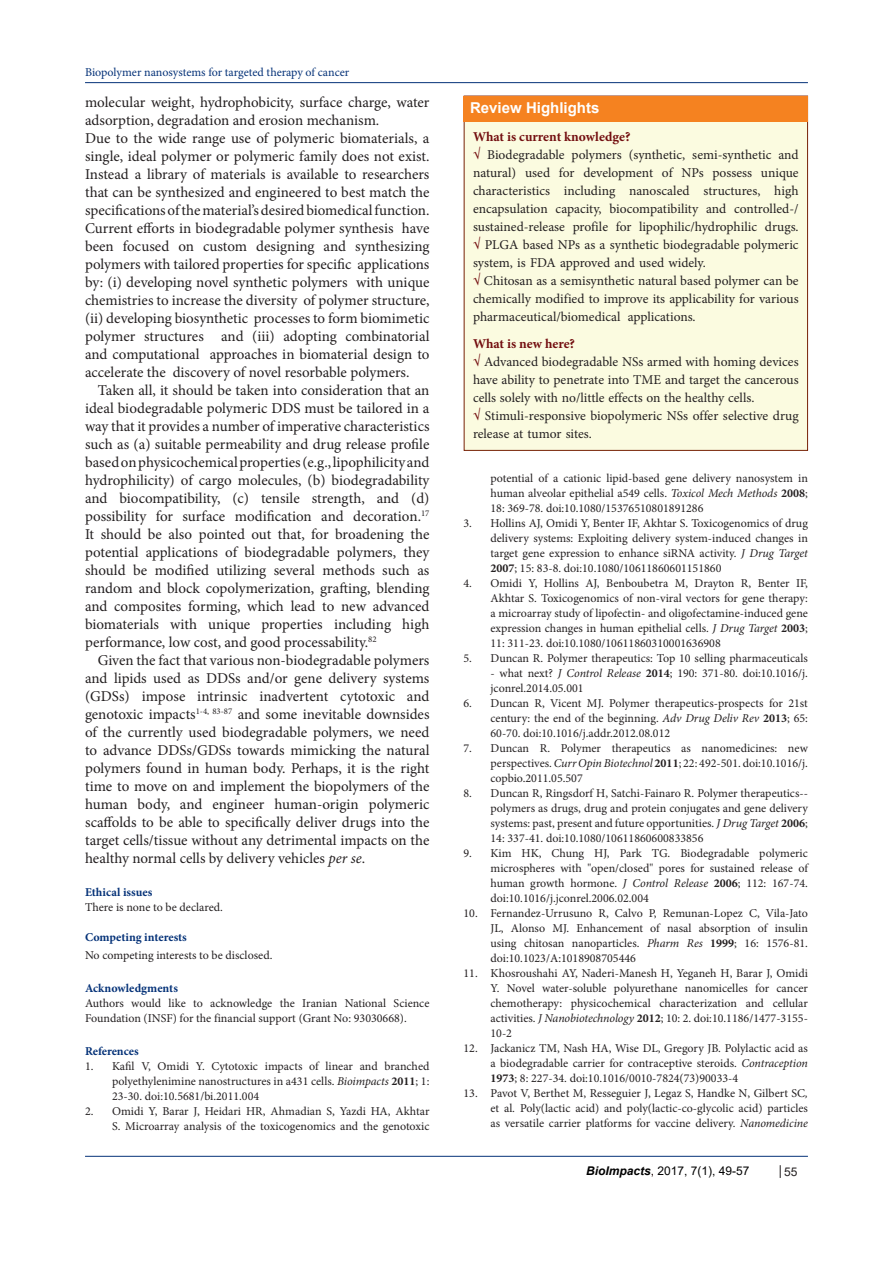
<style>
.page{position:relative;width:893px;height:1263px;background:#fff}
.page>*{position:absolute;margin:0;border:0;box-sizing:border-box;transform-origin:0 0}
.t1{font:15px/18px "Minion Pro";color:#231f20;text-align:justify}
.t2{font:700 15px "Arial";color:#fff}
.BT{font:13.5px/18px "Minion Pro";color:#231f20;text-align:justify}
.BT-2{font:700 13.5px "Minion Pro";color:#730e10}
.t3{font:12px/15px "Minion Pro";color:#231f20;text-align:justify}
.EndNote_Bibliography{font:700 12px "Minion Pro";color:#053278}
.t4{font:12px "Minion Pro";letter-spacing:-.005em;color:#053278}
.t5{font:12px "Arial";color:#000}
.t6{font:12px "Arial";color:#231f20}
.s1{font-style:italic}
.s2{font-weight:700}
.s3{font-weight:700;color:#730e10}
.s4{font-weight:700;font-style:italic}
.s5{color:#150000}
</style>
<div class="page">
<hr style="left:85px;top:82px;width:723px;height:1px;background:#053278">
<hr style="left:85px;top:1156px;width:723px;height:1px;background:#053278">
<svg style="left:780px;top:1165px;width:1px;height:13px"></svg>
<div style="left:464px;top:96px;width:343px;height:354px;background:#fbfbe0"></div>
<div style="left:464px;top:96px;width:344px;height:25px;background:#f58220"></div>
<p class="t4" style="left:85px;top:64px;width:266px">Biopolymer nanosystems for targeted therapy of cancer</p>
<p class="t1" style="left:85px;top:93px;width:346px">molecular weight, hydrophobicity, surface charge, water adsorption, degradation and erosion mechanism.</p>
<p class="t1" style="left:85px;top:129px;width:346px">Due to the wide range use of polymeric biomaterials, a single, ideal polymer or polymeric family does not exist.<br>Instead a library of materials is available to researchers that can be synthesized and engineered to best match the specifications of the material’s desired biomedical function.<br>Current efforts in biodegradable polymer synthesis have been focused on custom designing and synthesizing polymers with tailored properties for specific applications by: (i) developing novel synthetic polymers with unique chemistries to increase the diversity of polymer structure, (ii) developing biosynthetic processes to form biomimetic polymer structures and (iii) adopting combinatorial and computational approaches in biomaterial design to accelerate the discovery of novel resorbable polymers.</p>
<p class="t1" style="left:85px;top:381px;width:346px;text-indent:13px">Taken all, it should be taken into consideration that an ideal biodegradable polymeric DDS must be tailored in a way that it provides a number of imperative characteristics such as (a) suitable permeability and drug release profile based on physicochemical properties (e.g., lipophilicity and hydrophilicity) of cargo molecules, (b) biodegradability and biocompatibility, (c) tensile strength, and (d) possibility for surface modification and decoration.<sup>17<br></sup>It should be also pointed out that, for broadening the potential applications of biodegradable polymers, they should be modified utilizing several methods such as random and block copolymerization, grafting, blending and composites forming, which lead to new advanced biomaterials with unique properties including high performance, low cost, and good processability.<sup>82</sup></p>
<p class="t1" style="left:85px;top:651px;width:346px;text-indent:13px">Given the fact that various non-biodegradable polymers and lipids used as DDSs and/or gene delivery systems (GDSs) impose intrinsic inadvertent cytotoxic and genotoxic impacts<sup>1-4,</sup> <sup>83-87</sup> and some inevitable downsides of the currently used biodegradable polymers, we need to advance DDSs/GDSs towards mimicking the natural polymers found in human body. Perhaps, it is the right time to move on and implement the biopolymers of the human body, and engineer human-origin polymeric scaffolds to be able to specifically deliver drugs into the target cells/tissue without any detrimental impacts on the healthy normal cells by delivery vehicles <span class="s1">per se</span>.</p>
<p class="EndNote_Bibliography" style="left:85px;top:883px;width:69px">Ethical issues</p>
<p class="t3" style="left:85px;top:899px;width:139px">There is none to be declared.</p>
<p class="EndNote_Bibliography" style="left:85px;top:928px;width:103px">Competing interests</p>
<p class="t3" style="left:85px;top:947px;width:189px">No competing interests to be disclosed.</p>
<p class="EndNote_Bibliography" style="left:85px;top:979px;width:94px">Acknowledgments</p>
<p class="t3" style="left:85px;top:995px;width:346px">Authors would like to acknowledge the Iranian National Science<br>Foundation (INSF) for the financial support (Grant No: 93030668).</p>
<p class="EndNote_Bibliography" style="left:85px;top:1042px;width:55px">References</p>
<p class="t3" style="left:112px;top:1058px;width:319px;text-indent:-27px">1. Kafil V, Omidi Y. Cytotoxic impacts of linear and branched polyethylenimine nanostructures in a431 cells. <span class="s1">Bioimpacts</span> <span class="s2">2011</span>; 1:<br>23-30. doi:10.5681/bi.2011.004</p>
<p class="t3" style="left:85px;top:1103px;width:346px;text-align:right">2. Omidi Y, Barar J, Heidari HR, Ahmadian S, Yazdi HA, Akhtar<br>S. Microarray analysis of the toxicogenomics and the genotoxic</p>
<p class="t2" style="left:470px;top:97px;width:131px">Review Highlights</p>
<p class="BT-2" style="left:473px;top:127px;width:159px">What is current knowledge?</p>
<p class="BT" style="left:473px;top:146px;width:327px"><span class="s3">√</span> Biodegradable polymers (synthetic, semi-synthetic and natural) used for development of NPs possess unique characteristics including nanoscaled structures, high encapsulation capacity, biocompatibility and controlled-/ sustained-release profile for lipophilic/hydrophilic drugs.</p>
<p class="BT" style="left:473px;top:236px;width:327px"><span class="s3">√</span> PLGA based NPs as a synthetic biodegradable polymeric system, is FDA approved and used widely.</p>
<p class="BT" style="left:473px;top:272px;width:327px"><span class="s3">√</span> Chitosan as a semisynthetic natural based polymer can be chemically modified to improve its applicability for various pharmaceutical/biomedical applications.</p>
<p class="BT-2" style="left:473px;top:334px;width:104px">What is new here?</p>
<p class="BT" style="left:473px;top:353px;width:327px"><span class="s3">√</span> Advanced biodegradable NSs armed with homing devices have ability to penetrate into TME and target the cancerous cells solely with no/little effects on the healthy cells.</p>
<p class="BT" style="left:473px;top:407px;width:327px"><span class="s3">√</span> Stimuli-responsive biopolymeric NSs offer selective drug release at tumor sites.</p>
<p class="t3" style="left:490px;top:470px;width:319px">potential of a cationic lipid-based gene delivery nanosystem in human alveolar epithelial a549 cells. <span class="s1">Toxicol Mech Methods</span> <span class="s2">2008</span>; 18: 369-78. doi:10.1080/15376510801891286</p>
<p class="t3" style="left:490px;top:515px;width:319px;text-indent:-27px">3. Hollins AJ, Omidi Y, Benter IF, Akhtar S. Toxicogenomics of drug delivery systems: Exploiting delivery system-induced changes in target gene expression to enhance siRNA activity. <span class="s1">J Drug Target </span><span class="s2">2007</span>; 15: 83-8. doi:10.1080/10611860601151860</p>
<p class="t3" style="left:490px;top:575px;width:319px;text-indent:-27px">4. Omidi Y, Hollins AJ, Benboubetra M, Drayton R, Benter IF, Akhtar S. Toxicogenomics of non-viral vectors for gene therapy: a microarray study of lipofectin- and oligofectamine-induced gene expression changes in human epithelial cells. <span class="s1">J Drug Target</span> <span class="s2">2003</span>; 11: 311-23. doi:10.1080/10611860310001636908</p>
<p class="t3" style="left:463px;top:650px;width:346px">5. Duncan R. Polymer therapeutics: Top 10 selling pharmaceuticals</p>
<p class="t3" style="left:490px;top:665px;width:319px">- what next? <span class="s1">J Control Release</span> <span class="s2">2014</span>; 190: 371-80. doi:10.1016/j. jconrel.2014.05.001</p>
<p class="t3" style="left:490px;top:695px;width:319px;text-indent:-27px">6. Duncan R, Vicent MJ. Polymer therapeutics-prospects for 21st century: the end of the beginning. <span class="s1">Adv Drug Deliv Rev</span> <span class="s2">2013</span>; 65:<br>60-70. doi:10.1016/j.addr.2012.08.012</p>
<p class="t3" style="left:490px;top:740px;width:319px;text-indent:-27px">7. Duncan R. Polymer therapeutics as nanomedicines: new perspectives. <span class="s1">Curr Opin Biotechnol</span> <span class="s2">2011</span>; 22: 492-501. doi:10.1016/j. copbio.2011.05.507</p>
<p class="t3" style="left:490px;top:785px;width:319px;text-indent:-27px">8. Duncan R, Ringsdorf H, Satchi-Fainaro R. Polymer therapeutics-- polymers as drugs, drug and protein conjugates and gene delivery systems: past, present and future opportunities. <span class="s1">J Drug Target</span> <span class="s2">2006</span>; 14: 337-41. doi:10.1080/10611860600833856</p>
<p class="t3" style="left:490px;top:845px;width:319px;text-indent:-27px">9. Kim HK, Chung HJ, Park TG. Biodegradable polymeric microspheres with "open/closed" pores for sustained release of human growth hormone. <span class="s1">J Control Release</span> <span class="s2">2006</span>; 112: 167-74. doi:10.1016/j.jconrel.2006.02.004</p>
<p class="t3" style="left:490px;top:905px;width:319px;text-indent:-27px">10. Fernandez-Urrusuno R, Calvo P, Remunan-Lopez C, Vila-Jato JL, Alonso MJ. Enhancement of nasal absorption of insulin using chitosan nanoparticles. <span class="s1">Pharm Res</span> <span class="s2">1999</span>; 16: 1576-81. doi:10.1023/A:1018908705446</p>
<p class="t3" style="left:490px;top:965px;width:319px;text-indent:-27px">11. Khosroushahi AY, Naderi-Manesh H, Yeganeh H, Barar J, Omidi Y. Novel water-soluble polyurethane nanomicelles for cancer chemotherapy: physicochemical characterization and cellular activities. <span class="s1">J Nanobiotechnology</span> <span class="s2">2012</span>; 10: 2. doi:10.1186/1477-3155- 10-2</p>
<p class="t3" style="left:490px;top:1040px;width:319px;text-indent:-27px">12. Jackanicz TM, Nash HA, Wise DL, Gregory JB. Polylactic acid as a biodegradable carrier for contraceptive steroids. <span class="s1">Contraception </span><span class="s2">1973</span>; 8: 227-34. doi:10.1016/0010-7824(73)90033-4</p>
<p class="t3" style="left:490px;top:1085px;width:319px;text-indent:-27px">13. Pavot V, Berthet M, Resseguier J, Legaz S, Handke N, Gilbert SC<span class="s1">, </span>et al<span class="s1">.</span> Poly(lactic acid) and poly(lactic-co-glycolic acid) particles as versatile carrier platforms for vaccine delivery. <span class="s1">Nanomedicine</span></p>
<p class="t5" style="left:586px;top:1163px;width:165px"><span class="s4">BioImpacts</span><span class="s5">,</span> 2017, 7(1), 49-57</p>
<p class="t6" style="left:784px;top:1164px;width:15px">55</p>
</div>
